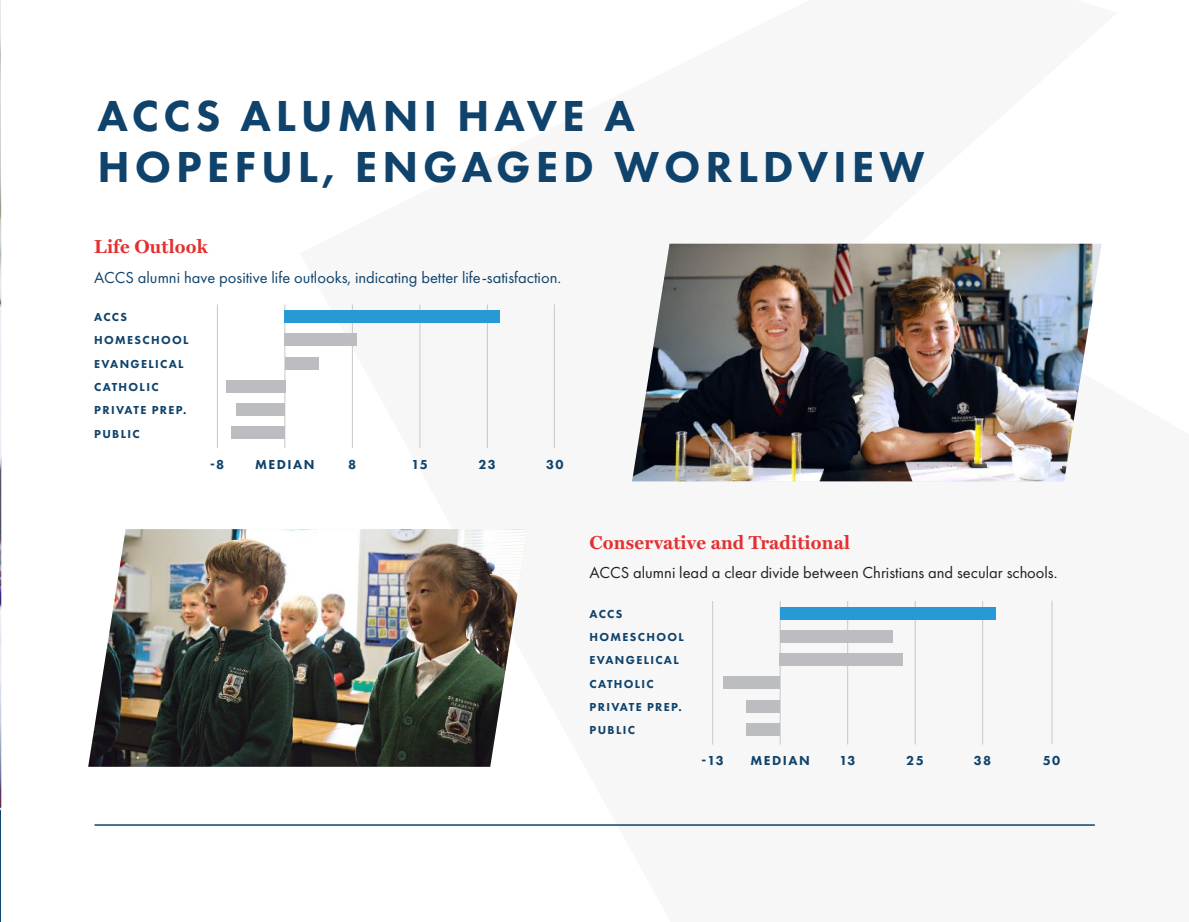
<style>
.page{position:relative;width:1189px;height:922px;background:#fff}
.page>*{position:absolute;margin:0;border:0;box-sizing:border-box;transform-origin:0 0}
.t1{font:800 45px/51px "Futura PT";letter-spacing:.11em;color:#10436b}
.t2{font:700 18.9px "Miller Text";letter-spacing:.01em;color:#e33030}
.t3{font:16.5px "Futura PT";color:#10436b}
.t4{font:16.5px "Futura PT";color:#231f20}
.t5{font:800 13.5px "Futura PT";letter-spacing:.11em;color:#10436b}
.t6{font:800 12px/23.2px "Futura PT";letter-spacing:.11em;color:#10436b}
</style>
<div class="page">
<hr style="left:0;top:0;width:1px;height:921px;background:#10436b">
<svg style="left:300px;top:243px;width:795px;height:583px"></svg>
<hr style="left:95px;top:824px;width:1000px;height:1px;background:#10436b">
<hr style="left:217px;top:304px;width:1px;height:144px;background:#c7c8ca">
<hr style="left:284px;top:304px;width:1px;height:144px;background:#c7c8ca">
<hr style="left:352px;top:304px;width:1px;height:144px;background:#c7c8ca">
<hr style="left:419px;top:304px;width:1px;height:144px;background:#c7c8ca">
<hr style="left:487px;top:304px;width:1px;height:144px;background:#c7c8ca">
<hr style="left:554px;top:304px;width:1px;height:144px;background:#c7c8ca">
<div style="left:284px;top:310px;width:216px;height:12px;background:#279ad6"></div>
<div style="left:285px;top:334px;width:72px;height:12px;background:#bcbdc0"></div>
<div style="left:285px;top:357px;width:34px;height:12px;background:#bcbdc0"></div>
<div style="left:226px;top:380px;width:59px;height:12px;background:#bcbdc0"></div>
<div style="left:237px;top:403px;width:48px;height:12px;background:#bcbdc0"></div>
<div style="left:231px;top:427px;width:54px;height:12px;background:#bcbdc0"></div>
<hr style="left:712px;top:601px;width:1px;height:143px;background:#c7c8ca">
<hr style="left:780px;top:601px;width:1px;height:143px;background:#c7c8ca">
<hr style="left:847px;top:601px;width:1px;height:143px;background:#c7c8ca">
<hr style="left:915px;top:601px;width:1px;height:143px;background:#c7c8ca">
<hr style="left:982px;top:601px;width:1px;height:143px;background:#c7c8ca">
<hr style="left:1052px;top:600px;width:1px;height:144px;background:#c7c8ca">
<div style="left:780px;top:607px;width:216px;height:12px;background:#279ad6"></div>
<div style="left:780px;top:630px;width:112px;height:12px;background:#bcbdc0"></div>
<div style="left:780px;top:653px;width:123px;height:12px;background:#bcbdc0"></div>
<div style="left:723px;top:676px;width:57px;height:12px;background:#bcbdc0"></div>
<div style="left:746px;top:700px;width:34px;height:12px;background:#bcbdc0"></div>
<div style="left:746px;top:723px;width:34px;height:12px;background:#bcbdc0"></div>
<svg style="left:1092px;top:244px;width:10px;height:237px"></svg>
<img style="left:632px;top:244px;width:460px;height:237px">
<img style="left:88px;top:529px;width:440px;height:237px">
<svg style="left:0;top:0;width:2px;height:811px"></svg>
<h1 class="t1" style="left:97px;top:89px;width:829px">ACCS ALUMNI HAVE A<br>HOPEFUL, ENGAGED WORLDVIEW</h1>
<h2 class="t2" style="left:94px;top:232px;width:115px">Life Outlook</h2>
<h3 class="t3" style="left:94px;top:267px;width:468px">ACCS alumni have positive life outlooks, indicating better life-satisfaction.</h3>
<p class="t6" style="left:94px;top:305px;width:96px">ACCS<br>HOMESCHOOL</p>
<p class="t6" style="left:94px;top:375px;width:94px">CATHOLIC<br>PRIVATE PREP.<br>PUBLIC</p>
<p class="t6" style="left:94px;top:352px;width:91px">EVANGELICAL</p>
<p class="t5" style="left:210px;top:455px;width:16px">-8</p>
<p class="t5" style="left:255px;top:455px;width:61px">MEDIAN</p>
<p class="t5" style="left:348px;top:455px;width:10px">8</p>
<p class="t5" style="left:412px;top:455px;width:18px">15</p>
<p class="t5" style="left:478px;top:455px;width:19px">23</p>
<p class="t5" style="left:546px;top:455px;width:19px">30</p>
<h2 class="t2" style="left:589px;top:527px;width:262px">Conservative and Traditional</h2>
<h3 class="t4" style="left:589px;top:563px;width:469px">ACCS alumni lead a clear divide between Christians and secular schools.</h3>
<p class="t6" style="left:590px;top:601px;width:96px">ACCS<br>HOMESCHOOL</p>
<p class="t6" style="left:590px;top:671px;width:94px">CATHOLIC<br>PRIVATE PREP.<br>PUBLIC</p>
<p class="t6" style="left:590px;top:648px;width:91px">EVANGELICAL</p>
<p class="t5" style="left:701px;top:752px;width:24px">-13</p>
<p class="t5" style="left:750px;top:752px;width:61px">MEDIAN</p>
<p class="t5" style="left:839px;top:752px;width:18px">13</p>
<p class="t5" style="left:906px;top:752px;width:19px">25</p>
<p class="t5" style="left:974px;top:752px;width:19px">38</p>
<p class="t5" style="left:1043px;top:752px;width:19px">50</p>
</div>
